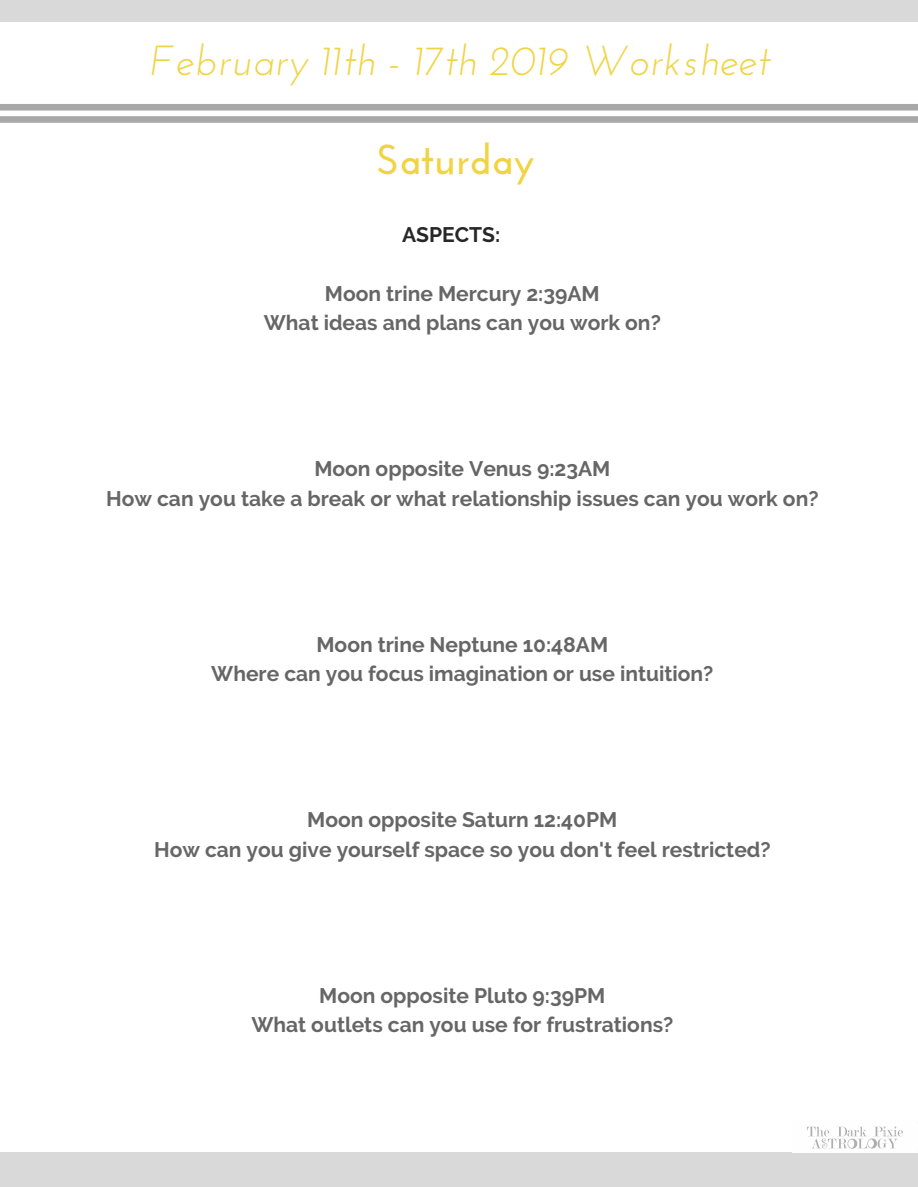
<style>
.page{position:relative;width:918px;height:1187px;background:#fff}
.page>*{position:absolute;margin:0;border:0;box-sizing:border-box;transform-origin:0 0}
.t1{font:italic 42px "Josefin Sans";color:#f0d444}
.t2{font:700 42px "Josefin Sans";color:#f0d444}
.t3{font:700 21px/29.2px "Raleway";color:#666;text-align:center}
.t4{font:700 21px "Raleway";color:#272727}
</style>
<div class="page">
<div style="left:0;top:0;width:918px;height:22px;background:#d9d9d9"></div>
<div style="left:0;top:1152px;width:918px;height:34px;background:#d9d9d9"></div>
<svg style="left:0;top:104px;width:918px;height:19px"></svg>
<img style="left:807px;top:1126px;width:96px;height:23px">
<h1 class="t1" style="left:151px;top:44px;width:620px">February 11th - 17th 2019 Worksheet</h1>
<h1 class="t2" style="left:376px;top:143px;width:160px">Saturday</h1>
<p class="t4" style="left:402px;top:222px;width:100px">ASPECTS:</p>
<p class="t3" style="left:264px;top:279px;width:399px">Moon trine Mercury 2:39AM<br>What ideas and plans can you work on?</p>
<p class="t3" style="left:106px;top:454px;width:714px">Moon opposite Venus 9:23AM<br>How can you take a break or what relationship issues can you work on?</p>
<p class="t3" style="left:211px;top:630px;width:504px">Moon trine Neptune 10:48AM<br>Where can you focus imagination or use intuition?</p>
<p class="t3" style="left:154px;top:805px;width:618px">Moon opposite Saturn 12:40PM<br>How can you give yourself space so you don't feel restricted?</p>
<p class="t3" style="left:251px;top:981px;width:423px">Moon opposite Pluto 9:39PM<br>What outlets can you use for frustrations?</p>
</div>
